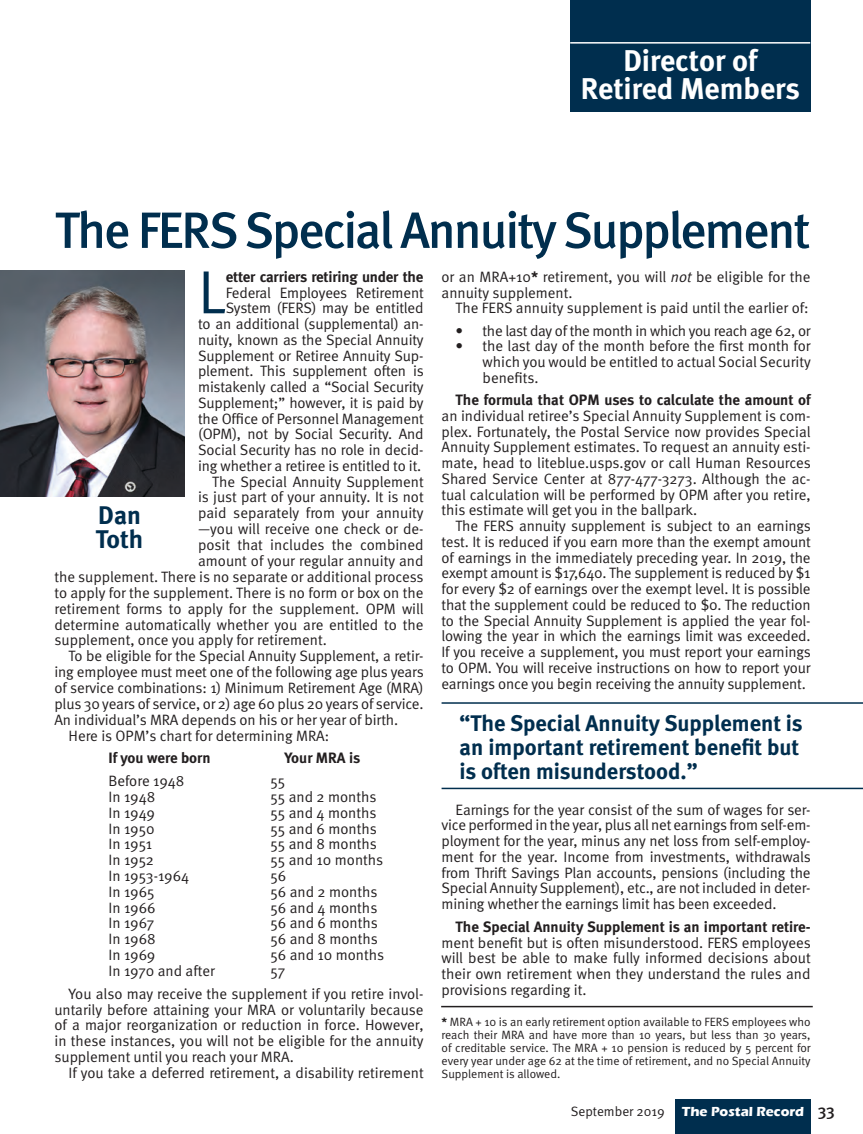
<style>
.page{position:relative;width:863px;height:1134px;background:#fff}
.page>*{position:absolute;margin:0;border:0;box-sizing:border-box;transform-origin:0 0}
.Drop_cap_body_text{font:60.9px "Meta Normal";color:#002e4e}
.Headline{font:500 51px "Meta";letter-spacing:-.04em;color:#002e4e}
.t1{font:700 30px/28.5px "Meta";color:#fff;text-align:center}
.t2{font:700 25.5px/24px "Meta";color:#002e4e}
.t3{font:700 22.5px/24px "Meta";color:#002e4e}
.Body_text{font:15px/15.8px "Meta Normal";color:#231f20;text-align:justify}
.Drop_cap_body_text-2{font:15px/15.8px "Meta Normal";letter-spacing:-.01em;color:#231f20;text-align:right}
.Body_text-2{font:15px "Meta Normal";letter-spacing:-.02em;color:#231f20}
.Body_text-3{font:700 15px "Meta";color:#231f20}
.t4{font:700 13.5px "Eras ITC";color:#fff}
.t5{font:13.5px "Meta Normal";color:#231f20}
.Body_text-4{font:12px/12.9px "Meta Normal";color:#231f20;text-align:justify}
.s1{font-family:"Meta";font-weight:700}
.s2{font-family:"Meta Bold LF"}
.s3{font-style:italic}
.s4{font-family:"Meta";font-weight:500;font-size:16.5px;color:#231f20}
</style>
<div class="page">
<img style="left:0;top:270px;width:185px;height:227px">
<div style="left:570px;top:0;width:240px;height:111px;background:#002e4e"></div>
<hr style="left:570px;top:42px;width:240px;height:2px;background:#fff">
<div style="left:675px;top:1099px;width:135px;height:35px;background:#002e4e"></div>
<hr style="left:441px;top:1006px;width:372px;height:1px;background:#231f20">
<hr style="left:441px;top:702px;width:422px;height:2px;background:#002e4e">
<hr style="left:441px;top:788px;width:422px;height:1px;background:#002e4e">
<p class="t1" style="left:581px;top:46px;width:220px">Director of<br>Retired Members</p>
<p class="Headline" style="left:55px;top:201px;width:757px">The FERS Special Annuity Supplement</p>
<p class="Drop_cap_body_text-2" style="left:198px;top:268px;width:227px"><span class="s1">etter carriers retiring under the </span>Federal Employees Retirement System (FERS) may be entitled<br>to an additional (supplemental) an&shy;nuity, known as the Special Annuity Supplement or Retiree Annuity Sup&shy;plement. This supplement often is mistakenly called a “Social Security Supplement;” however, it is paid by the Office of Personnel Management (OPM), not by Social Security. And Social Security has no role in decid&shy;ing whether a retiree is entitled to it.</p>
<p class="Drop_cap_body_text-2" style="left:212px;top:473px;width:213px">The Special Annuity Supplement</p>
<p class="Drop_cap_body_text-2" style="left:198px;top:489px;width:227px">is just part of your annuity. It is not</p>
<p class="Drop_cap_body_text-2" style="left:198px;top:505px;width:227px">paid separately from your annuity</p>
<p class="Drop_cap_body_text-2" style="left:198px;top:521px;width:227px">—you will receive one check or de-</p>
<p class="Drop_cap_body_text-2" style="left:198px;top:537px;width:227px">posit that includes the combined</p>
<p class="Drop_cap_body_text-2" style="left:198px;top:553px;width:227px">amount of your regular annuity and</p>
<p class="Drop_cap_body_text-2" style="left:54px;top:568px;width:371px">the supplement. There is no separate or additional process</p>
<p class="Drop_cap_body_text-2" style="left:54px;top:584px;width:370px">to apply for the supplement. There is no form or box on the</p>
<p class="Drop_cap_body_text-2" style="left:54px;top:600px;width:371px">retirement forms to apply for the supplement. OPM will</p>
<p class="Drop_cap_body_text-2" style="left:54px;top:616px;width:371px">determine automatically whether you are entitled to the</p>
<p class="Drop_cap_body_text-2" style="left:54px;top:632px;width:274px">supplement, once you apply for retirement.</p>
<p class="Body_text" style="left:54px;top:648px;width:371px;text-indent:14px">To be eligible for the Special Annuity Supplement, a retir&shy;ing employee must meet one of the following age plus years of service combinations: 1) Minimum Retirement Age (MRA) plus 30 years of service, or 2) age 60 plus 20 years of service.<br>An individual’s MRA depends on his or her year of birth.</p>
<p class="Body_text" style="left:69px;top:727px;width:262px">Here is OPM’s chart for determining MRA:</p>
<p class="Body_text-3" style="left:108px;top:749px;width:104px">If you were born</p>
<p class="Body_text-3" style="left:284px;top:749px;width:77px">Your MRA is</p>
<p class="Body_text" style="left:108px;top:773px;width:77px">Before 1948</p>
<p class="Body_text" style="left:270px;top:773px;width:16px">55</p>
<p class="Body_text" style="left:108px;top:788px;width:48px">In 1948</p>
<p class="Body_text" style="left:270px;top:788px;width:108px">55 and 2 months</p>
<p class="Body_text" style="left:108px;top:804px;width:48px">In 1949</p>
<p class="Body_text" style="left:270px;top:804px;width:107px">55 and 4 months</p>
<p class="Body_text" style="left:108px;top:820px;width:48px">In 1950</p>
<p class="Body_text" style="left:270px;top:820px;width:108px">55 and 6 months</p>
<p class="Body_text" style="left:108px;top:836px;width:45px">In 1951</p>
<p class="Body_text" style="left:270px;top:836px;width:108px">55 and 8 months</p>
<p class="Body_text" style="left:108px;top:852px;width:47px">In 1952</p>
<p class="Body_text" style="left:270px;top:852px;width:114px">55 and 10 months</p>
<p class="Body_text" style="left:108px;top:868px;width:82px">In 1953-1964</p>
<p class="Body_text" style="left:270px;top:868px;width:17px">56</p>
<p class="Body_text" style="left:108px;top:883px;width:48px">In 1965</p>
<p class="Body_text" style="left:270px;top:883px;width:108px">56 and 2 months</p>
<p class="Body_text" style="left:108px;top:899px;width:49px">In 1966</p>
<p class="Body_text" style="left:270px;top:899px;width:108px">56 and 4 months</p>
<p class="Body_text" style="left:108px;top:915px;width:47px">In 1967</p>
<p class="Body_text" style="left:270px;top:915px;width:109px">56 and 6 months</p>
<p class="Body_text" style="left:108px;top:931px;width:49px">In 1968</p>
<p class="Body_text" style="left:270px;top:931px;width:109px">56 and 8 months</p>
<p class="Body_text" style="left:108px;top:947px;width:48px">In 1969</p>
<p class="Body_text" style="left:270px;top:947px;width:115px">56 and 10 months</p>
<p class="Body_text" style="left:108px;top:963px;width:108px">In 1970 and after</p>
<p class="Body_text" style="left:270px;top:963px;width:16px">57</p>
<p class="Body_text" style="left:54px;top:985px;width:371px;text-indent:14px">You also may receive the supplement if you retire invol&shy;untarily before attaining your MRA or voluntarily because of a major reorganization or reduction in force. However, in these instances, you will not be eligible for the annuity supplement until you reach your MRA.</p>
<p class="Body_text" style="left:69px;top:1065px;width:357px">If you take a deferred retirement, a disability retirement</p>
<p class="Drop_cap_body_text" style="left:198px;top:257px;width:29px">L</p>
<p class="t2" style="left:96px;top:503px;width:49px">Dan<br>Toth</p>
<p class="Body_text" style="left:441px;top:269px;width:371px">or an MRA+10<span class="s2">*</span> retirement, you will <span class="s3">not</span> be eligible for the annuity supplement.</p>
<p class="Body_text" style="left:456px;top:300px;width:354px">The FERS annuity supplement is paid until the earlier of:</p>
<p class="Body_text-2" style="left:456px;top:322px;width:356px">• the last day of the month in which you reach age 62, or</p>
<p class="Body_text" style="left:483px;top:338px;width:330px;text-indent:-27px">• the last day of the month before the first month for which you would be entitled to actual Social Security benefits.</p>
<p class="Body_text" style="left:441px;top:392px;width:371px;text-indent:14px"><span class="s1">The formula that OPM uses to calculate the amount of </span>an individual retiree’s Special Annuity Supplement is com&shy;plex. Fortunately, the Postal Service now provides Special Annuity Supplement estimates. To request an annuity esti&shy;mate, head to liteblue.usps.gov or call Human Resources Shared Service Center at 877-477-3273. Although the ac&shy;tual calculation will be performed by OPM after you retire, this estimate will get you in the ballpark.</p>
<p class="Body_text" style="left:441px;top:518px;width:371px;text-indent:14px">The FERS annuity supplement is subject to an earnings test. It is reduced if you earn more than the exempt amount of earnings in the immediately preceding year. In 2019, the exempt amount is $17,640. The supplement is reduced by $1 for every $2 of earnings over the exempt level. It is possible that the supplement could be reduced to $0. The reduction to the Special Annuity Supplement is applied the year fol&shy;lowing the year in which the earnings limit was exceeded.<br>If you receive a supplement, you must report your earnings to OPM. You will receive instructions on how to report your earnings once you begin receiving the annuity supplement.</p>
<p class="t3" style="left:459px;top:711px;width:344px">“The Special Annuity Supplement is an important retirement benefit but is often misunderstood.”</p>
<p class="Body_text" style="left:441px;top:801px;width:371px;text-indent:14px">Earnings for the year consist of the sum of wages for ser&shy;vice performed in the year, plus all net earnings from self-em&shy;ployment for the year, minus any net loss from self-employ&shy;ment for the year. Income from investments, withdrawals from Thrift Savings Plan accounts, pensions (including the Special Annuity Supplement), etc., are not included in deter&shy;mining whether the earnings limit has been exceeded.</p>
<p class="Body_text" style="left:441px;top:918px;width:371px;text-indent:14px"><span class="s1">The Special Annuity Supplement is an important retire&shy;</span>ment benefit but is often misunderstood. FERS employees will best be able to make fully informed decisions about their own retirement when they understand the rules and provisions regarding it.</p>
<p class="Body_text-4" style="left:441px;top:1016px;width:371px"><span class="s2">*</span> MRA + 10 is an early retirement option available to FERS employees who reach their MRA and have more than 10 years, but less than 30 years, of creditable service. The MRA + 10 pension is reduced by 5 percent for every year under age 62 at the time of retirement, and no Special Annuity Supplement is allowed.</p>
<p class="t5" style="left:571px;top:1103px;width:95px">September 2019</p>
<p class="t4" style="left:682px;top:1104px;width:154px">The Postal Record <span class="s4">33</span></p>
</div>
